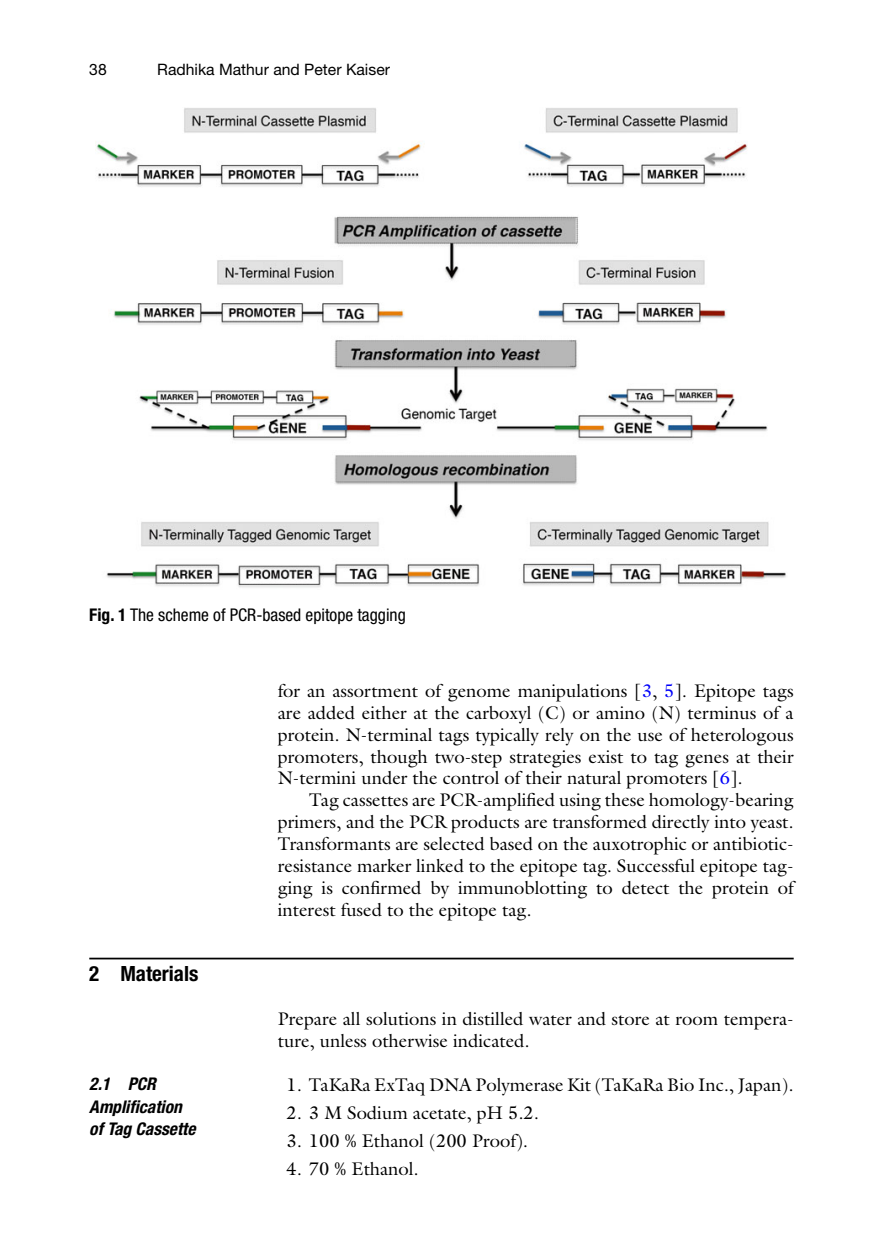
<style>
.page{position:relative;width:883px;height:1260px;background:#fff}
.page>*{position:absolute;margin:0;border:0;box-sizing:border-box;transform-origin:0 0}
.t1{font:700 condensed 21px "Helvetica Neue";color:#000}
.t2{font:18.38px/21.9px "Galliard";color:#000;text-align:justify}
.t3{font:condensed 17.5px "Helvetica Neue";color:#000}
.t4{font:italic 700 condensed 17.5px/22.8px "Helvetica Neue";color:#000}
.t5{font:15.75px "Helvetica Neue";color:#000}
.s1{font-weight:700}
.s2{color:#0000fa}
</style>
<div class="page">
<hr style="left:89px;top:958px;width:705px;height:1px;background:#000">
<img style="left:95px;top:108px;width:691px;height:480px">
<p class="t5" style="left:89px;top:64px;width:19px">38</p>
<p class="t5" style="left:157px;top:64px;width:234px">Radhika Mathur and Peter Kaiser</p>
<p class="t3" style="left:89px;top:608px;width:318px"><span class="s1">Fig. 1</span> The scheme of PCR-based epitope tagging</p>
<p class="t1" style="left:89px;top:966px;width:111px">2 Materials</p>
<p class="t4" style="left:89px;top:1074px;width:108px">2.1 PCR<br>Amplification of Tag Cassette</p>
<p class="t2" style="left:278px;top:682px;width:517px">for an assortment of genome manipulations [ <span class="s2">3</span>, <span class="s2">5</span>]. Epitope tags are added either at the carboxyl (C) or amino (N) terminus of a protein. N-terminal tags typically rely on the use of heterologous promoters, though two-step strategies exist to tag genes at their N-termini under the control of their natural promoters [ <span class="s2">6</span>].</p>
<p class="t2" style="left:278px;top:791px;width:517px;text-indent:31px">Tag cassettes are PCR-amplified using these homology- bearing primers, and the PCR products are transformed directly into yeast.<br>Transformants are selected based on the auxotrophic or antibiotic&shy;resistance marker linked to the epitope tag. Successful epitope tag&shy;ging is confirmed by immunoblotting to detect the protein of interest fused to the epitope tag.</p>
<p class="t2" style="left:278px;top:1010px;width:517px">Prepare all solutions in distilled water and store at room tempera&shy;ture, unless otherwise indicated.</p>
<p class="t2" style="left:287px;top:1075px;width:509px">1. TaKaRa ExTaq DNA Polymerase Kit (TaKaRa Bio Inc., Japan).</p>
<p class="t2" style="left:287px;top:1103px;width:254px">2. 3 M Sodium acetate, pH 5.2.</p>
<p class="t2" style="left:287px;top:1131px;width:243px">3. 100 % Ethanol (200 Proof).</p>
<p class="t2" style="left:287px;top:1159px;width:134px">4. 70 % Ethanol.</p>
</div>
